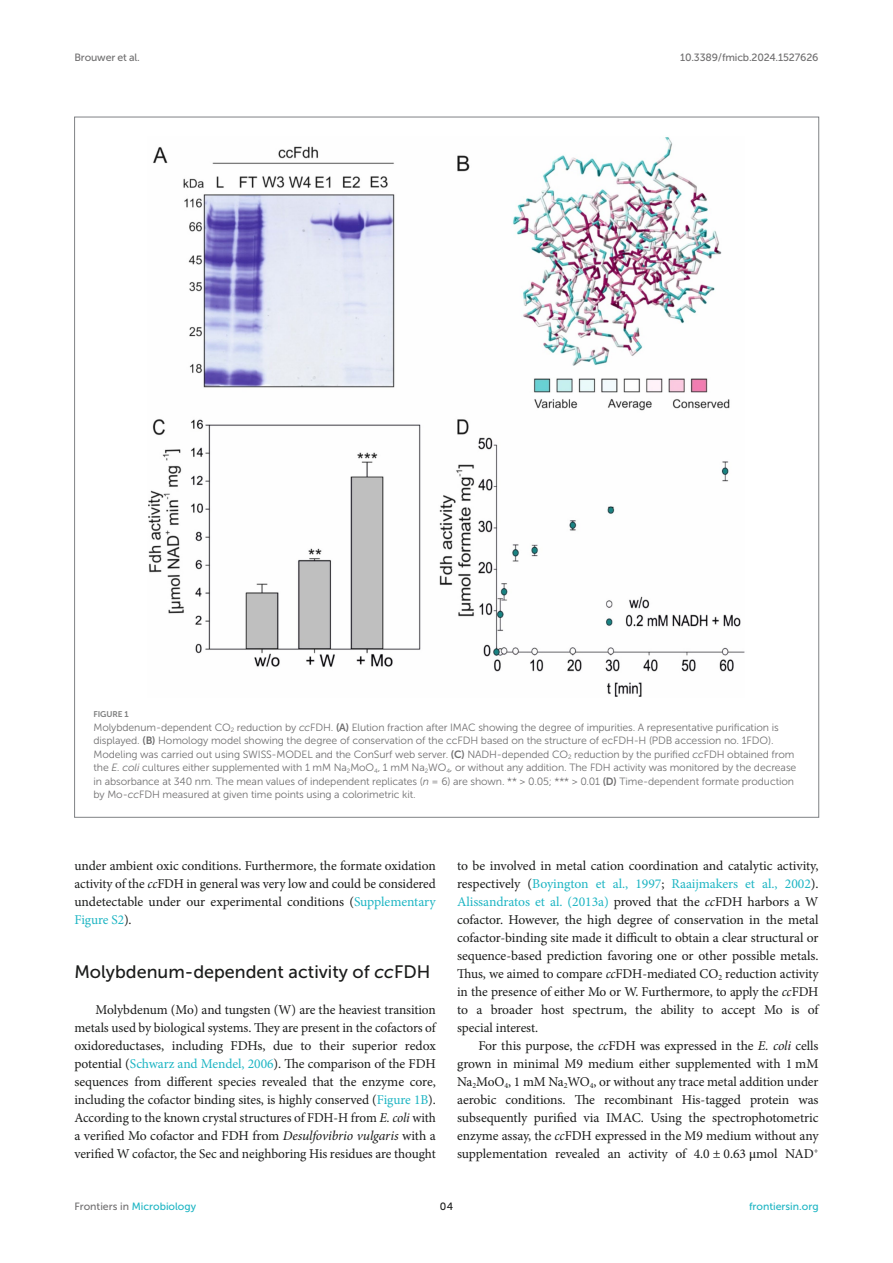
<style>
.page{position:relative;width:893px;height:1263px;background:#fff}
.page>*{position:absolute;margin:0;border:0;box-sizing:border-box;transform-origin:0 0}
.HEAD_2{font:18px "Museo Sans 500";color:#1b1c1b}
.TEXT{font:13.5px/18px "Minion Pro";letter-spacing:-.005em;color:#1b1c1b;text-align:justify}
.FIG_LEG{font:10.5px/13.5px "Museo Sans 300";letter-spacing:-.01em;color:#706f70}
.t1{font:10.5px "Museo Sans 500";letter-spacing:-.015em;color:#706f70}
.t2{font:10.5px "Museo Sans 500";color:#1db5c3}
.t3{font:10.5px "Museo Sans 500";color:#1b1c1b}
.FIG_HD{font:8.25px "Museo Sans 700";letter-spacing:-.01em;color:#7e7f7f}
.s1{font-style:italic}
.s2{font-family:"Museo Sans 700"}
.s3{color:#1db5c3}
.s4{font-family:"STIX General"}
.s5{color:#706f70}
</style>
<div class="page">
<img style="left:148px;top:137px;width:597px;height:560px">
<p class="t1" style="left:74px;top:51px;width:67px">Brouwer et al.</p>
<p class="t1" style="left:680px;top:51px;width:140px">10.3389/fmicb.2024.1527626</p>
<p class="FIG_HD" style="left:94px;top:710px;width:37px">FIGURE 1</p>
<p class="FIG_LEG" style="left:94px;top:720px;width:704px">Molybdenum-dependent CO<sub>2</sub> reduction by <span class="s1">cc</span>FDH. <span class="s2">(A)</span> Elution fraction after IMAC showing the degree of impurities. A representative purification is displayed. <span class="s2">(B)</span> Homology model showing the degree of conservation of the ccFDH based on the structure of ecFDH-H (PDB accession no. 1FDO).<br>Modeling was carried out using SWISS-MODEL and the ConSurf web server. <span class="s2">(C)</span> NADH-depended CO<sub>2</sub> reduction by the purified <span class="s1">cc</span>FDH obtained from the <span class="s1">E. coli</span> cultures either supplemented with 1 mM Na<sub>2</sub>MoO<sub>4</sub>, 1 mM Na<sub>2</sub>WO<sub>4</sub>, or without any addition. The FDH activity was monitored by the decrease in absorbance at 340 nm. The mean values of independent replicates (<span class="s1">n</span> = 6) are shown. ** &gt; 0.05; *** &gt; 0.01 <span class="s2">(D)</span> Time-dependent formate production by Mo-<span class="s1">cc</span>FDH measured at given time points using a colorimetric kit.</p>
<p class="TEXT" style="left:74px;top:857px;width:363px">under ambient oxic conditions. Furthermore, the formate oxidation activity of the <span class="s1">cc</span>FDH in general was very low and could be considered undetectable under our experimental conditions (<span class="s3">Supplementary Figure S2</span>).</p>
<p class="HEAD_2" style="left:74px;top:962px;width:357px">Molybdenum-dependent activity of <span class="s1">cc</span>FDH</p>
<p class="TEXT" style="left:74px;top:1001px;width:363px;text-indent:21px">Molybdenum (Mo) and tungsten (W) are the heaviest transition metals used by biological systems. They are present in the cofactors of oxidoreductases, including FDHs, due to their superior redox potential (<span class="s3">Schwarz and Mendel, 2006</span>). The comparison of the FDH sequences from different species revealed that the enzyme core, including the cofactor binding sites, is highly conserved (<span class="s3">Figure 1B</span>).<br>According to the known crystal structures of FDH-H from <span class="s1">E. coli</span> with a verified Mo cofactor and FDH from <span class="s1">Desulfovibrio vulgaris</span> with a verified W cofactor, the Sec and neighboring His residues are thought</p>
<p class="TEXT" style="left:457px;top:857px;width:363px">to be involved in metal cation coordination and catalytic activity, respectively (<span class="s3">Boyington et al., 1997</span>; <span class="s3">Raaijmakers et al., 2002</span>).<br><span class="s3">Alissandratos et al. (2013a)</span> proved that the <span class="s1">cc</span>FDH harbors a W cofactor. However, the high degree of conservation in the metal cofactor-binding site made it difficult to obtain a clear structural or sequence-based prediction favoring one or other possible metals.<br>Thus, we aimed to compare <span class="s1">cc</span>FDH-mediated CO<sub>2</sub> reduction activity in the presence of either Mo or W. Furthermore, to apply the <span class="s1">cc</span>FDH to a broader host spectrum, the ability to accept Mo is of special interest.</p>
<p class="TEXT" style="left:457px;top:1037px;width:363px;text-indent:21px">For this purpose, the <span class="s1">cc</span>FDH was expressed in the <span class="s1">E. coli</span> cells grown in minimal M9 medium either supplemented with 1 mM Na<sub>2</sub>MoO<sub>4</sub>, 1 mM Na<sub>2</sub>WO<sub>4</sub>, or without any trace metal addition under aerobic conditions. The recombinant His-tagged protein was subsequently purified via IMAC. Using the spectrophotometric enzyme assay, the <span class="s1">cc</span>FDH expressed in the M9 medium without any supplementation revealed an activity of 4.0 ± 0.63 <span class="s4">μ</span>mol NAD<sup>+</sup></p>
<p class="t2" style="left:74px;top:1200px;width:123px"><span class="s5">Frontiers in</span> Microbiology</p>
<p class="t3" style="left:440px;top:1200px;width:15px">04</p>
<p class="t2" style="left:749px;top:1200px;width:71px">frontiersin.org</p>
</div>
